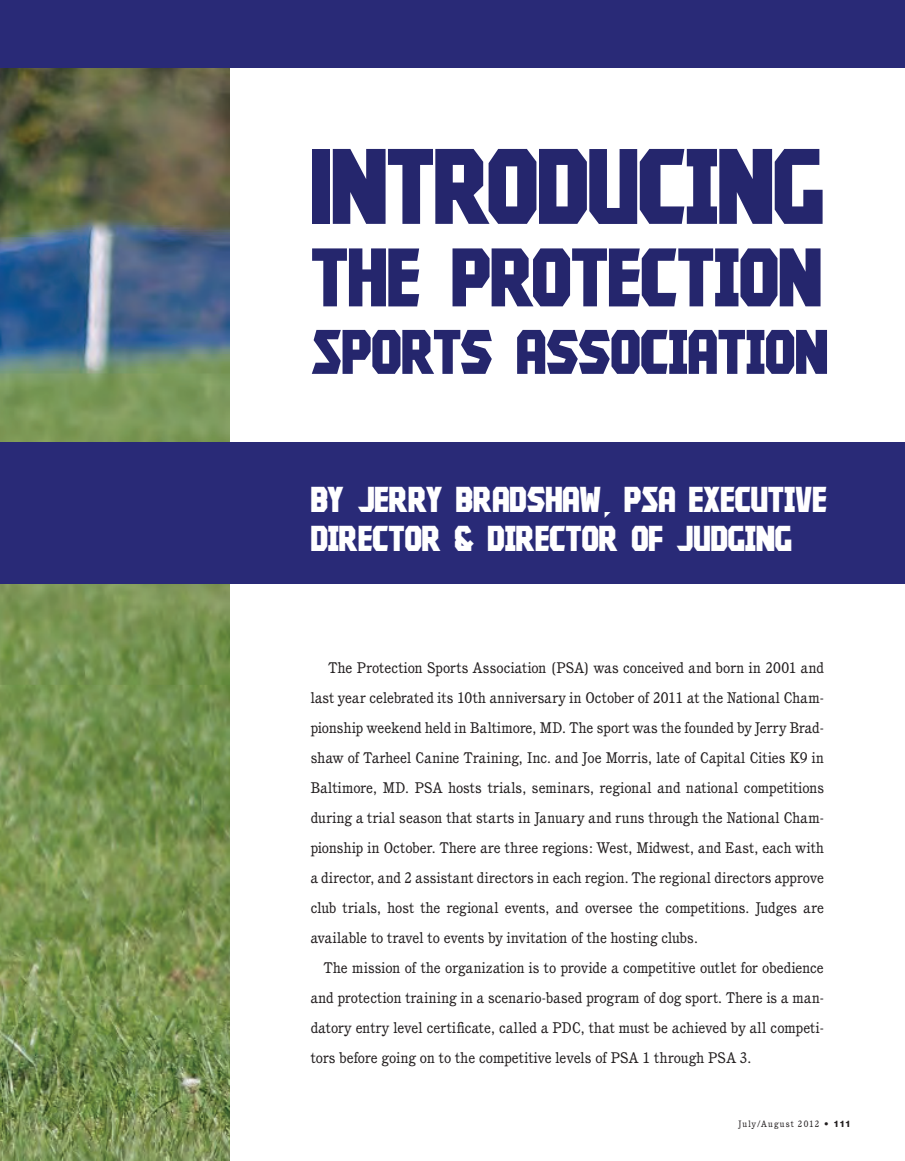
<style>
.page{position:relative;width:905px;height:1161px;background:#fff}
.page>*{position:absolute;margin:0;border:0;box-sizing:border-box;transform-origin:0 0}
.t1{font:112.5px "Kroftsmann";letter-spacing:-.01em;color:#25266d}
.t2{font:87px "Kroftsmann";letter-spacing:-.01em;color:#25266d}
.t3{font:66px "Kroftsmann";letter-spacing:-.005em;color:#25266d}
.t4{font:37.5px/39px "Kroftsmann";letter-spacing:-.005em;color:#fff}
.t5{font:15px/30px "Cushing";letter-spacing:.005em;color:#231f20;text-align:justify}
.t6{font:9px "Cushing";letter-spacing:.12em;color:#231f20}
.s1{font-family:"Helvetica Neue LT Std";font-weight:800}
</style>
<div class="page">
<img style="left:0;top:68px;width:230px;height:1093px">
<div style="left:0;top:442px;width:904px;height:142px;background:#292a77"></div>
<div style="left:0;top:0;width:904px;height:68px;background:#292a77"></div>
<img style="left:0;top:68px;width:227px;height:823px">
<p class="t1" style="left:310px;top:119px;width:515px">INTRODUCING</p>
<p class="t2" style="left:310px;top:225px;width:513px">THE PROTECTION</p>
<p class="t3" style="left:310px;top:312px;width:519px">SPORTS ASSOCIATION</p>
<p class="t4" style="left:310px;top:480px;width:517px">BY JERRY BRADSHAW, PSA EXECUTIVE<br>DIRECTOR &amp; DIRECTOR OF JUDGING</p>
<p class="t5" style="left:310px;top:653px;width:515px;text-indent:18px">The Protection Sports Association (PSA) was conceived and born in 2001 and last year celebrated its 10th anniversary in October of 2011 at the National Cham&shy;pionship weekend held in Baltimore, MD. The sport was the founded by Jerry Brad&shy;shaw of Tarheel Canine Training, Inc. and Joe Morris, late of Capital Cities K9 in Baltimore, MD. PSA hosts trials, seminars, regional and national competitions during a trial season that starts in January and runs through the National Cham&shy;pionship in October. There are three regions: West, Midwest, and East, each with a director, and 2 assistant directors in each region. The regional directors approve club trials, host the regional events, and oversee the competitions. Judges are available to travel to events by invitation of the hosting clubs.</p>
<p class="t5" style="left:310px;top:953px;width:515px;text-indent:13px">The mission of the organization is to provide a competitive outlet for obedience and protection training in a scenario-based program of dog sport. There is a man&shy;datory entry level certificate, called a PDC, that must be achieved by all competi&shy;tors before going on to the competitive levels of PSA 1 through PSA 3.</p>
<p class="t6" style="left:738px;top:1118px;width:114px">July/August 2012 <span class="s1">• 111</span></p>
</div>
